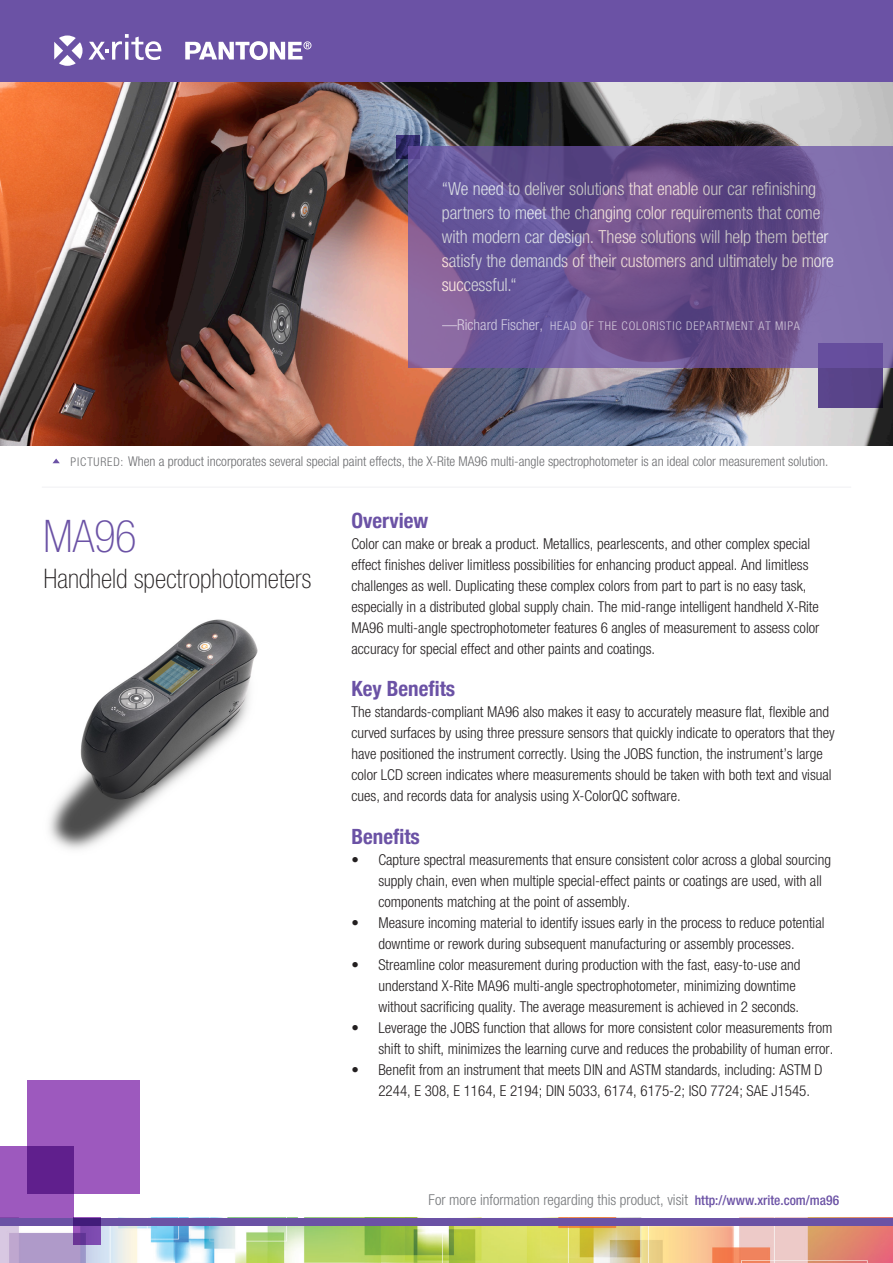
<style>
.page{position:relative;width:893px;height:1263px;background:#fff}
.page>*{position:absolute;margin:0;border:0;box-sizing:border-box;transform-origin:0 0}
.SellSheet-H1__title{font:100 condensed 45px "Helvetica Neue";color:#6b52a5}
.SellSheet-H1{font:100 condensed 27px "Helvetica Neue";color:#231f20}
.t1{font:700 condensed 21px "Helvetica Neue";color:#6b52a5}
.t2{font:300 condensed 18px/24px "Helvetica Neue";letter-spacing:-.01em;color:#fff}
.SellSheet-Body{font:300 condensed 15px/21px "Helvetica Neue";color:#231f20}
.t3{font:300 condensed 15px "Helvetica Neue";color:#76787b}
.SellSheet-Body-2{font:300 condensed 13.5px "Helvetica Neue";color:#6c6d70}
.t4{font:300 condensed 12px "Helvetica Neue";letter-spacing:.07em;color:#fff}
.s1{font-size:15px}
.s2{font-size:12px}
.s3{font-weight:500;font-size:13.5px;color:#6b52a5}
</style>
<div class="page">
<img style="left:0;top:82px;width:893px;height:363px">
<svg style="left:53px;top:458px;width:7px;height:5px"></svg>
<div style="left:0;top:0;width:893px;height:82px;background:#6b52a5"></div>
<svg style="left:185px;top:41px;width:126px;height:19px"></svg>
<svg style="left:54px;top:34px;width:107px;height:32px"></svg>
<img style="left:49px;top:619px;width:209px;height:231px">
<hr style="left:42px;top:487px;width:809px;height:1px;background:#f0f1f3">
<img style="left:0;top:1225px;width:893px;height:38px">
<div style="left:0;top:1218px;width:893px;height:7px;background:#6b52a5"></div>
<svg style="left:74px;top:1218px;width:27px;height:27px"></svg>
<div style="left:28px;top:1080px;width:112px;height:113px;background:#9d59be"></div>
<svg style="left:0;top:1146px;width:74px;height:72px;fill:#9d59be"></svg>
<svg style="left:396px;top:135px;width:24px;height:24px"></svg>
<div style="left:818px;top:343px;width:65px;height:65px;background:#59448a"></div>
<svg style="left:408px;top:147px;width:485px;height:221px"></svg>
<p class="t2" style="left:442px;top:176px;width:394px">“We need to deliver solutions that enable our car refinishing partners to meet the changing color requirements that come with modern car design. These solutions will help them better satisfy the demands of their customers and ultimately be more successful.“</p>
<p class="t4" style="left:442px;top:319px;width:359px"><span class="s1">—Richard Fischer,</span> HEAD OF THE COLORISTIC DEPARTMENT AT MIPA</p>
<p class="SellSheet-Body-2" style="left:71px;top:453px;width:759px"><span class="s2">PICTURED:</span> When a product incorporates several special paint effects, the X-Rite MA96 multi-angle spectrophotometer is an ideal color measurement solution.</p>
<p class="SellSheet-H1__title" style="left:43px;top:511px;width:95px">MA96</p>
<p class="SellSheet-H1" style="left:43px;top:563px;width:269px">Handheld spectrophotometers</p>
<p class="t1" style="left:351px;top:503px;width:78px">Overview</p>
<p class="SellSheet-Body" style="left:351px;top:533px;width:469px">Color can make or break a product. Metallics, pearlescents, and other complex special effect finishes deliver limitless possibilities for enhancing product appeal. And limitless challenges as well. Duplicating these complex colors from part to part is no easy task, especially in a distributed global supply chain. The mid-range intelligent handheld X-Rite MA96 multi-angle spectrophotometer features 6 angles of measurement to assess color accuracy for special effect and other paints and coatings.</p>
<p class="t1" style="left:351px;top:671px;width:105px">Key Benefits</p>
<p class="SellSheet-Body" style="left:351px;top:701px;width:485px">The standards-compliant MA96 also makes it easy to accurately measure flat, flexible and curved surfaces by using three pressure sensors that quickly indicate to operators that they have positioned the instrument correctly. Using the JOBS function, the instrument’s large color LCD screen indicates where measurements should be taken with both text and visual cues, and records data for analysis using X-ColorQC software.</p>
<p class="t1" style="left:351px;top:819px;width:70px">Benefits</p>
<p class="SellSheet-Body" style="left:378px;top:849px;width:454px;text-indent:-27px">• Capture spectral measurements that ensure consistent color across a global sourcing supply chain, even when multiple special-effect paints or coatings are used, with all components matching at the point of assembly.</p>
<p class="SellSheet-Body" style="left:351px;top:912px;width:475px;text-align:center">• Measure incoming material to identify issues early in the process to reduce potential downtime or rework during subsequent manufacturing or assembly processes.</p>
<p class="SellSheet-Body" style="left:378px;top:954px;width:423px;text-indent:-27px">• Streamline color measurement during production with the fast, easy-to-use and understand X-Rite MA96 multi-angle spectrophotometer, minimizing downtime without sacrificing quality. The average measurement is achieved in 2 seconds.</p>
<p class="SellSheet-Body" style="left:351px;top:1017px;width:483px;text-align:right">• Leverage the JOBS function that allows for more consistent color measurements from shift to shift, minimizes the learning curve and reduces the probability of human error.</p>
<p class="SellSheet-Body" style="left:378px;top:1059px;width:446px;text-indent:-27px">• Benefit from an instrument that meets DIN and ASTM standards, including: ASTM D<br>2244, E 308, E 1164, E 2194; DIN 5033, 6174, 6175-2; ISO 7724; SAE J1545.</p>
<p class="t3" style="left:429px;top:1191px;width:412px">For more information regarding this product, visit <span class="s3">http://www.xrite.com/ma96</span></p>
</div>
